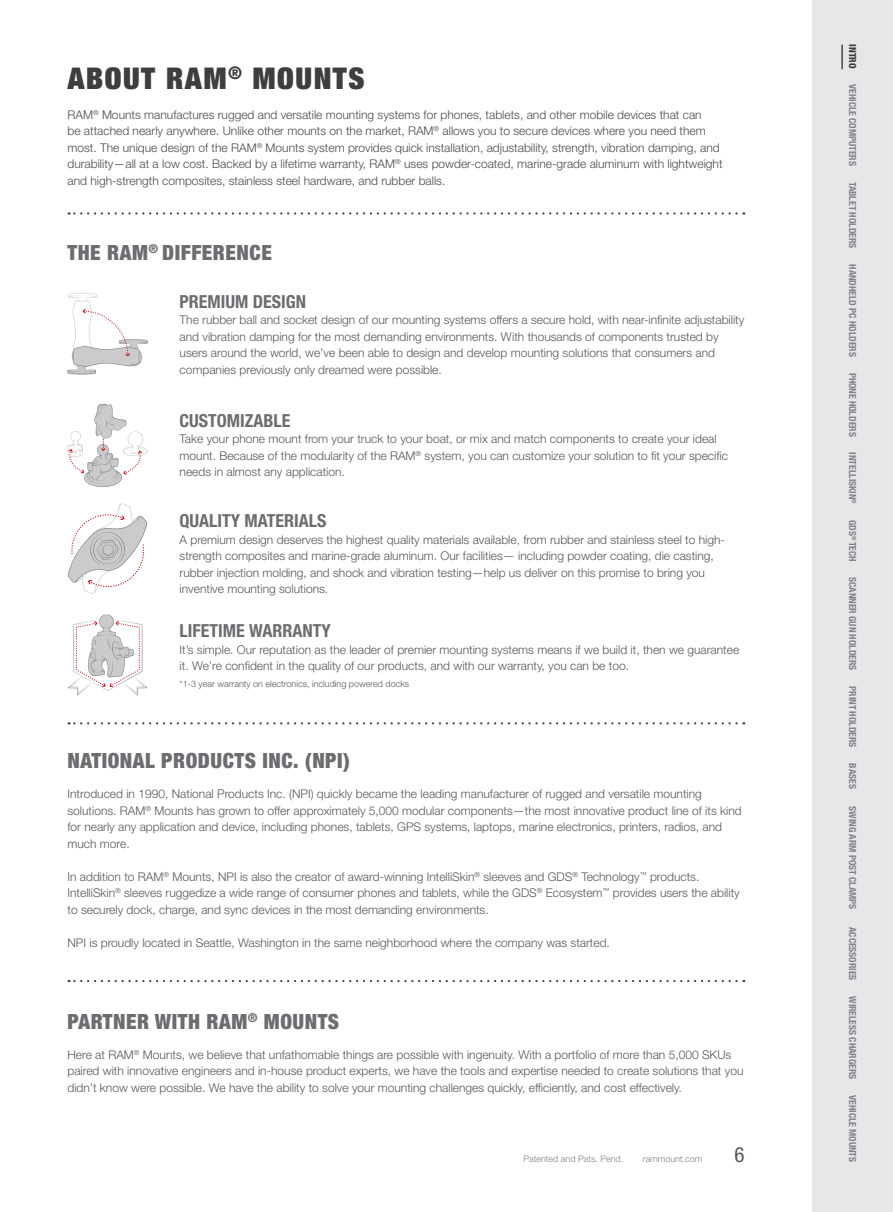
<style>
.page{position:relative;width:893px;height:1212px;background:#fff}
.page>*{position:absolute;margin:0;border:0;box-sizing:border-box;transform-origin:0 0}
._20_points_title_nde{font:900 condensed 30px "Helvetica Neue LT Std";letter-spacing:.05em;color:#3e3e3f}
._14_points_title{font:900 condensed 21px "Helvetica Neue LT Std";letter-spacing:.025em;color:#6c6d70}
.t1{font:condensed 21px "Helvetica Neue LT Std";color:#57585a}
._12_points{font:700 condensed 18px "Helvetica Neue LT Std";color:#6c6d70}
.Body_Copy{font:300 12px/16.5px "Helvetica Neue LT Std";color:#57585a}
.Body_Copy-2{font:300 12px/16.5px "Helvetica Neue LT Std";color:#4b4c4d}
.t2{font:700 condensed 9.75px "Helvetica Neue LT Std";letter-spacing:-.005em;color:#808285}
.t3{font:800 condensed 9.75px "Helvetica Neue LT Std";letter-spacing:-.005em;color:#3e3e3f}
.Body_Copy-3{font:300 9px "Helvetica Neue LT Std";color:#57585a}
.t4{font:300 9px "Helvetica Neue LT Std";color:#808285}
</style>
<div class="page">
<div style="left:812px;top:0;width:81px;height:1212px;background:#e6e7e9"></div>
<svg style="left:68px;top:293px;width:80px;height:82px"></svg>
<svg style="left:68px;top:404px;width:80px;height:83px"></svg>
<svg style="left:68px;top:503px;width:80px;height:91px"></svg>
<svg style="left:68px;top:615px;width:79px;height:81px"></svg>
<svg style="left:69px;top:212px;width:668px;height:3px"></svg>
<svg style="left:69px;top:722px;width:668px;height:2px"></svg>
<svg style="left:69px;top:980px;width:668px;height:2px"></svg>
<hr style="left:841px;top:45px;width:2px;height:24px;background:#3e3e3f">
<p class="_20_points_title_nde" style="left:68px;top:59px;width:298px">ABOUT RAM<sup>®</sup> MOUNTS</p>
<p class="Body_Copy-2" style="left:68px;top:106px;width:657px">RAM<sup>®</sup> Mounts manufactures rugged and versatile mounting systems for phones, tablets, and other mobile devices that can<br>be attached nearly anywhere. Unlike other mounts on the market, RAM<sup>®</sup> allows you to secure devices where you need them most. The unique design of the RAM<sup>®</sup> Mounts system provides quick installation, adjustability, strength, vibration damping, and durability—all at a low cost. Backed by a lifetime warranty, RAM<sup>®</sup> uses powder-coated, marine-grade aluminum with lightweight and high-strength composites, stainless steel hardware, and rubber balls.</p>
<p class="_14_points_title" style="left:68px;top:240px;width:206px">THE RAM<sup>®</sup> DIFFERENCE</p>
<p class="_12_points" style="left:180px;top:291px;width:128px">PREMIUM DESIGN</p>
<p class="Body_Copy" style="left:180px;top:312px;width:566px">The rubber ball and socket design of our mounting systems offers a secure hold, with near-infinite adjustability and vibration damping for the most demanding environments. With thousands of components trusted by users around the world, we’ve been able to design and develop mounting solutions that consumers and companies previously only dreamed were possible.</p>
<p class="_12_points" style="left:180px;top:409px;width:112px">CUSTOMIZABLE</p>
<p class="Body_Copy" style="left:180px;top:430px;width:550px">Take your phone mount from your truck to your boat, or mix and match components to create your ideal mount. Because of the modularity of the RAM<sup>®</sup> system, you can customize your solution to fit your specific needs in almost any application.</p>
<p class="_12_points" style="left:180px;top:510px;width:148px">QUALITY MATERIALS</p>
<p class="Body_Copy" style="left:180px;top:531px;width:547px">A premium design deserves the highest quality materials available, from rubber and stainless steel to high&shy;strength composites and marine-grade aluminum. Our facilities— including powder coating, die casting, rubber injection molding, and shock and vibration testing—help us deliver on this promise to bring you inventive mounting solutions.</p>
<p class="_12_points" style="left:180px;top:620px;width:153px">LIFETIME WARRANTY</p>
<p class="Body_Copy" style="left:180px;top:641px;width:561px">It’s simple. Our reputation as the leader of premier mounting systems means if we build it, then we guarantee it. We’re confident in the quality of our products, and with our warranty, you can be too.</p>
<p class="Body_Copy-3" style="left:180px;top:678px;width:231px">*1-3 year warranty on electronics, including powered docks</p>
<p class="_14_points_title" style="left:68px;top:748px;width:284px">NATIONAL PRODUCTS INC. (NPI)</p>
<p class="Body_Copy" style="left:68px;top:785px;width:676px">Introduced in 1990, National Products Inc. (NPI) quickly became the leading manufacturer of rugged and versatile mounting solutions. RAM<sup>®</sup> Mounts has grown to offer approximately 5,000 modular components—the most innovative product line of its kind for nearly any application and device, including phones, tablets, GPS systems, laptops, marine electronics, printers, radios, and much more.</p>
<p class="Body_Copy" style="left:67px;top:868px;width:674px">In addition to RAM<sup>®</sup> Mounts, NPI is also the creator of award-winning IntelliSkin<sup>®</sup> sleeves and GDS<sup>®</sup> Technology<sup>™</sup> products.<br>IntelliSkin<sup>®</sup> sleeves ruggedize a wide range of consumer phones and tablets, while the GDS<sup>®</sup> Ecosystem<sup>™</sup> provides users the ability to securely dock, charge, and sync devices in the most demanding environments.</p>
<p class="Body_Copy" style="left:68px;top:934px;width:544px">NPI is proudly located in Seattle, Washington in the same neighborhood where the company was started.</p>
<p class="_14_points_title" style="left:68px;top:1008px;width:273px">PARTNER WITH RAM<sup>®</sup> MOUNTS</p>
<p class="Body_Copy" style="left:68px;top:1046px;width:677px">Here at RAM<sup>®</sup> Mounts, we believe that unfathomable things are possible with ingenuity. With a portfolio of more than 5,000 SKUs paired with innovative engineers and in-house product experts, we have the tools and expertise needed to create solutions that you didn’t know were possible. We have the ability to solve your mounting challenges quickly, efficiently, and cost effectively.</p>
<p class="t4" style="left:523px;top:1153px;width:101px">Patented and Pats. Pend.</p>
<p class="t4" style="left:643px;top:1153px;width:61px">rammount.com</p>
<h2 class="t1" style="left:734px;top:1142px;width:12px">6</h2>
<p class="t3" style="left:858px;top:44px;width:26px;rotate:90deg">INTRO</p>
<p class="t2" style="left:858px;top:84px;width:83px;rotate:90deg">VEHICLE COMPUTERS</p>
<p class="t2" style="left:858px;top:182px;width:68px;rotate:90deg">TABLET HOLDERS</p>
<p class="t2" style="left:858px;top:264px;width:94px;rotate:90deg">HANDHELD PC HOLDERS</p>
<p class="t2" style="left:858px;top:372px;width:66px;rotate:90deg">PHONE HOLDERS</p>
<p class="t2" style="left:858px;top:452px;width:53px;rotate:90deg">INTELLISKIN<sup>®</sup></p>
<p class="t2" style="left:858px;top:520px;width:43px;rotate:90deg">GDS<sup>®</sup> TECH</p>
<p class="t2" style="left:858px;top:577px;width:95px;rotate:90deg">SCANNER GUN HOLDERS</p>
<p class="t2" style="left:858px;top:686px;width:63px;rotate:90deg">PRINT HOLDERS</p>
<p class="t2" style="left:858px;top:763px;width:27px;rotate:90deg">BASES</p>
<p class="t2" style="left:858px;top:806px;width:104px;rotate:90deg">SWING ARM POST CLAMPS</p>
<p class="t2" style="left:858px;top:927px;width:55px;rotate:90deg">ACCESSORIES</p>
<p class="t2" style="left:858px;top:996px;width:85px;rotate:90deg">WIRELESS CHARGERS</p>
<p class="t2" style="left:858px;top:1095px;width:69px;rotate:90deg">VEHICLE MOUNTS</p>
</div>
